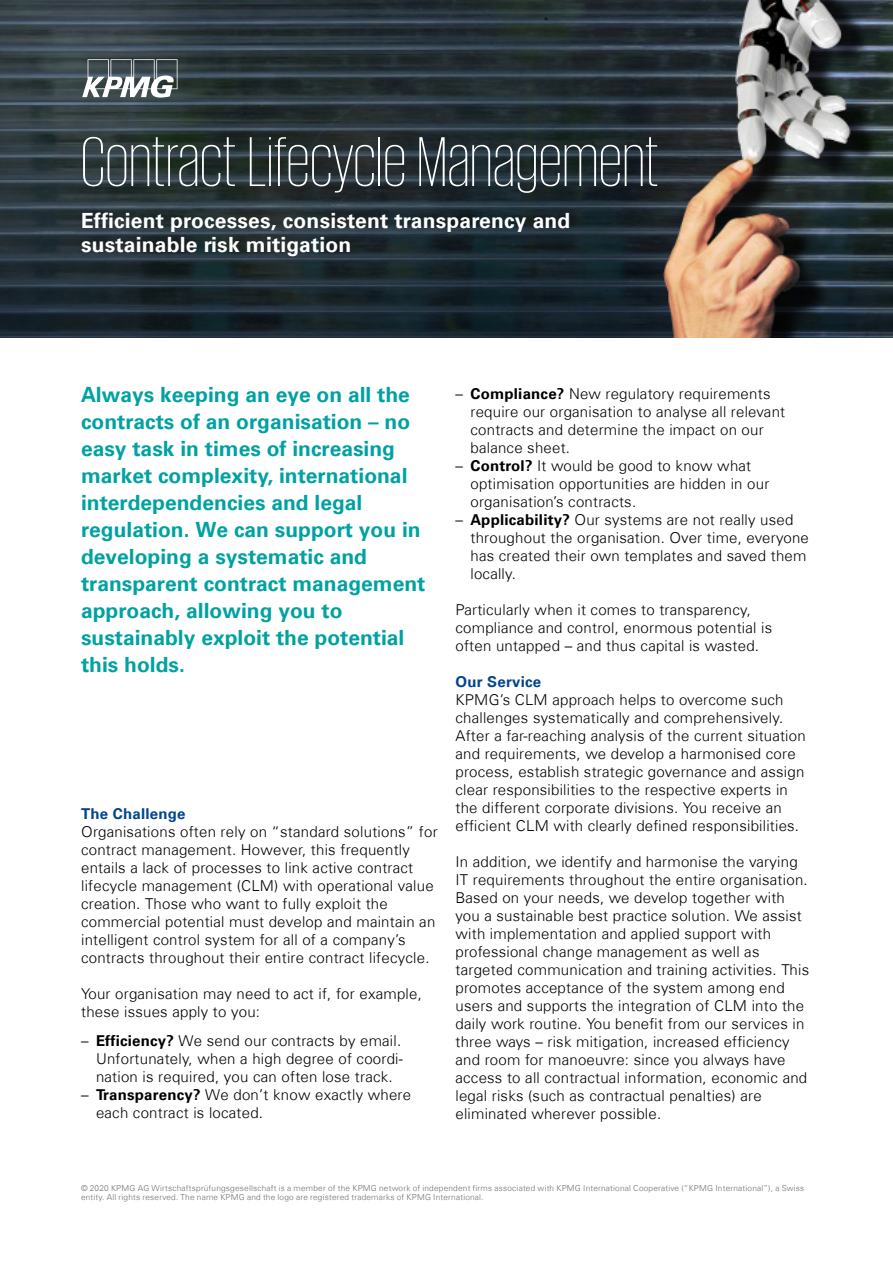
<style>
.page{position:relative;width:893px;height:1263px;background:#fff}
.page>*{position:absolute;margin:0;border:0;box-sizing:border-box;transform-origin:0 0}
.t1{font:200 72px "KPMG";letter-spacing:.01em;color:#fff}
.t2{font:700 21px/27px "Universfor KPMG";color:#00a2a1}
.t3{font:700 21px/24px "Universfor KPMG";letter-spacing:.01em;color:#fff}
.t4{font:300 15px/18px "Universfor KPMG";letter-spacing:.015em;color:#000}
.t5{font:700 15px "Universfor KPMG";letter-spacing:.015em;color:#00458f}
.t6{font:300 8.25px/9px "Universfor KPMG";letter-spacing:.025em;color:#6f6f6e}
.s1{font-weight:700}
</style>
<div class="page">
<img style="left:0;top:0;width:893px;height:338px">
<svg style="left:82px;top:59px;width:95px;height:39px"></svg>
<h1 class="t1" style="left:81px;top:128px;width:579px">Contract Lifecycle Management</h1>
<h2 class="t3" style="left:81px;top:209px;width:491px">Efficient processes, consistent transparency and sustainable risk mitigation</h2>
<p class="t2" style="left:81px;top:381px;width:346px">Always keeping an eye on all the contracts of an organisation – no easy task in times of increasing market complexity, international interdependencies and legal regulation. We can support you in developing a systematic and transparent contract management approach, allowing you to sustainably exploit the potential this holds.</p>
<p class="t5" style="left:81px;top:804px;width:106px">The Challenge</p>
<p class="t4" style="left:81px;top:822px;width:358px">Organisations often rely on “standard solutions” for contract management. However, this frequently entails a lack of processes to link active contract lifecycle management (CLM) with operational value creation. Those who want to fully exploit the commercial potential must develop and maintain an intelligent control system for all of a company’s contracts throughout their entire contract lifecycle.</p>
<p class="t4" style="left:81px;top:984px;width:342px">Your organisation may need to act if, for example, these issues apply to you:</p>
<p class="t4" style="left:96px;top:1031px;width:308px;text-align:justify;text-indent:-15px">– <span class="s1">Efficiency?</span> We send our contracts by email.<br>Unfortunately, when a high degree of coordi&shy;nation is required, you can often lose track.</p>
<p class="t4" style="left:96px;top:1085px;width:317px;text-indent:-15px">– <span class="s1">Transparency?</span> We don’t know exactly where each contract is located.</p>
<p class="t4" style="left:470px;top:385px;width:316px;text-indent:-15px">– <span class="s1">Compliance?</span> New regulatory requirements require our organisation to analyse all relevant contracts and determine the impact on our balance sheet.</p>
<p class="t4" style="left:470px;top:457px;width:300px;text-indent:-15px">– <span class="s1">Control?</span> It would be good to know what optimisation opportunities are hidden in our organisation’s contracts.</p>
<p class="t4" style="left:470px;top:511px;width:340px;text-indent:-15px">– <span class="s1">Applicability?</span> Our systems are not really used throughout the organisation. Over time, everyone has created their own templates and saved them locally.</p>
<p class="t4" style="left:455px;top:601px;width:318px">Particularly when it comes to transparency, compliance and control, enormous potential is often untapped – and thus capital is wasted.</p>
<p class="t5" style="left:455px;top:673px;width:87px">Our Service</p>
<p class="t4" style="left:455px;top:691px;width:352px">KPMG’s CLM approach helps to overcome such challenges systematically and comprehensively.<br>After a far-reaching analysis of the current situation and requirements, we develop a harmonised core process, establish strategic governance and assign clear responsibilities to the respective experts in the different corporate divisions. You receive an efficient CLM with clearly defined responsibilities.</p>
<p class="t4" style="left:455px;top:853px;width:355px">In addition, we identify and harmonise the varying IT requirements throughout the entire organisation.<br>Based on your needs, we develop together with you a sustainable best practice solution. We assist with implementation and applied support with professional change management as well as targeted communication and training activities. This promotes acceptance of the system among end users and supports the integration of CLM into the daily work routine. You benefit from our services in three ways – risk mitigation, increased efficiency and room for manoeuvre: since you always have access to all contractual information, economic and legal risks (such as contractual penalties) are eliminated wherever possible.</p>
<p class="t6" style="left:81px;top:1184px;width:725px">© 2020 KPMG AG Wirtschaftsprüfungsgesellschaft is a member of the KPMG network of independent firms associated with KPMG International Cooperative (“KPMG International”), a Swiss entity. All rights reserved. The name KPMG and the logo are registered trademarks of KPMG International.</p>
</div>
